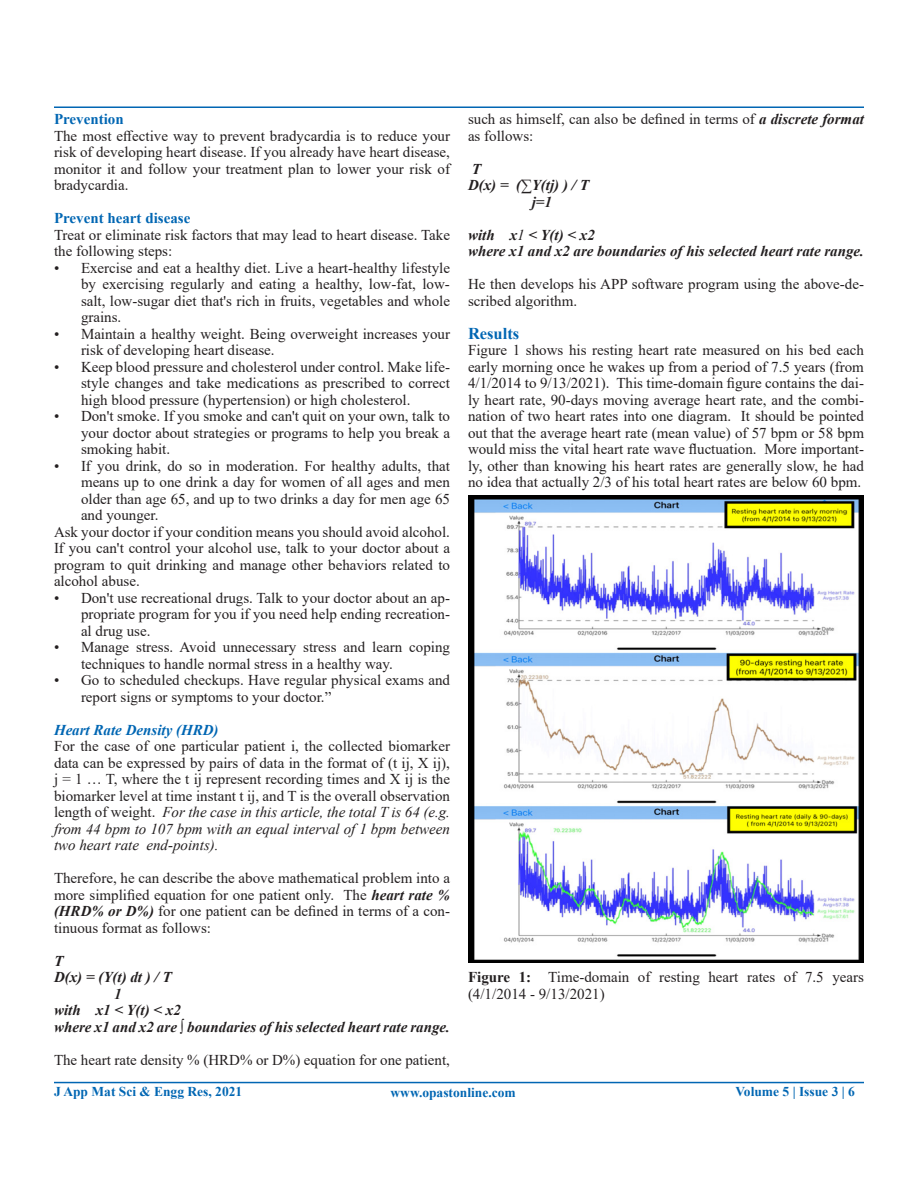
<style>
.page{position:relative;width:918px;height:1188px;background:#fff}
.page>*{position:absolute;margin:0;border:0;box-sizing:border-box;transform-origin:0 0}
.t1{font:700 16.5px "Times New Roman";color:#0166b3}
.t2{font:15px/16.5px "Times New Roman";color:#231f20;text-align:justify}
.t3{font:italic 700 15px "Times New Roman";color:#231f20}
.t4{font:700 15px "Times New Roman";color:#0166b3}
.t5{font:italic 700 15px "Times New Roman";color:#0166b3}
.t6{font:700 13.5px "Times New Roman";color:#0166b3}
.s1{font-style:italic}
.s2{font-weight:700;font-style:italic}
.s3{font-weight:400}
.s4{font-weight:700}
</style>
<div class="page">
<hr style="left:54px;top:106px;width:810px;height:2px;background:#0166b3">
<hr style="left:54px;top:1082px;width:810px;height:1px;background:#0166b3">
<img style="left:468px;top:495px;width:396px;height:468px">
<p class="t4" style="left:54px;top:108px;width:71px">Prevention</p>
<p class="t2" style="left:54px;top:127px;width:398px">The most effective way to prevent bradycardia is to reduce your risk of developing heart disease. If you already have heart disease, monitor it and follow your treatment plan to lower your risk of bradycardia.</p>
<p class="t4" style="left:54px;top:207px;width:138px">Prevent heart disease</p>
<p class="t2" style="left:54px;top:226px;width:398px">Treat or eliminate risk factors that may lead to heart disease. Take the following steps:</p>
<p class="t2" style="left:81px;top:259px;width:371px;text-indent:-27px">• Exercise and eat a healthy diet. Live a heart-healthy lifestyle by exercising regularly and eating a healthy, low-fat, low&shy;salt, low-sugar diet that's rich in fruits, vegetables and whole grains.</p>
<p class="t2" style="left:81px;top:325px;width:371px;text-indent:-27px">• Maintain a healthy weight. Being overweight increases your risk of developing heart disease.</p>
<p class="t2" style="left:81px;top:358px;width:371px;text-indent:-27px">• Keep blood pressure and cholesterol under control. Make life&shy;style changes and take medications as prescribed to correct high blood pressure (hypertension) or high cholesterol.</p>
<p class="t2" style="left:81px;top:407px;width:371px;text-indent:-27px">• Don't smoke. If you smoke and can't quit on your own, talk to your doctor about strategies or programs to help you break a smoking habit.</p>
<p class="t2" style="left:81px;top:457px;width:371px;text-indent:-27px">• If you drink, do so in moderation. For healthy adults, that means up to one drink a day for women of all ages and men older than age 65, and up to two drinks a day for men age 65 and younger.</p>
<p class="t2" style="left:54px;top:523px;width:398px">Ask your doctor if your condition means you should avoid alcohol.<br>If you can't control your alcohol use, talk to your doctor about a program to quit drinking and manage other behaviors related to alcohol abuse.</p>
<p class="t2" style="left:81px;top:589px;width:370px;text-indent:-27px">• Don't use recreational drugs. Talk to your doctor about an ap&shy;propriate program for you if you need help ending recreation&shy;al drug use.</p>
<p class="t2" style="left:81px;top:638px;width:371px;text-indent:-27px">• Manage stress. Avoid unnecessary stress and learn coping techniques to handle normal stress in a healthy way.</p>
<p class="t2" style="left:81px;top:671px;width:371px;text-indent:-27px">• Go to scheduled checkups. Have regular physical exams and report signs or symptoms to your doctor.”</p>
<p class="t5" style="left:54px;top:719px;width:166px">Heart Rate Density (HRD)</p>
<p class="t2" style="left:54px;top:737px;width:398px">For the case of one particular patient i, the collected biomarker data can be expressed by pairs of data in the format of (t ij, X ij), j = 1 … T, where the t ij represent recording times and X ij is the biomarker level at time instant t ij, and T is the overall observation length of weight. <span class="s1">For the case in this article, the total T is 64 (e.g. from 44 bpm to 107 bpm with an equal interval of 1 bpm between two heart rate end-points).</span></p>
<p class="t2" style="left:54px;top:869px;width:398px">Therefore, he can describe the above mathematical problem into a more simplified equation for one patient only. The <span class="s2">heart rate % (HRD% or D%)</span> for one patient can be defined in terms of a con&shy;tinuous format as follows:</p>
<p class="t3" style="left:54px;top:950px;width:11px">T</p>
<p class="t3" style="left:54px;top:967px;width:119px">D(x) = (Y(t) dt ) / T</p>
<p class="t3" style="left:114px;top:983px;width:9px">1</p>
<p class="t3" style="left:54px;top:1000px;width:128px">with x1 &lt; Y(t) &lt; x2</p>
<p class="t3" style="left:54px;top:1016px;width:397px">where x1 and x2 are ∫ boundaries of his selected heart rate range.</p>
<p class="t2" style="left:54px;top:1051px;width:398px">The heart rate density % (HRD% or D%) equation for one patient,</p>
<p class="t2" style="left:468px;top:110px;width:398px">such as himself, can also be defined in terms of <span class="s2">a discrete format </span>as follows:</p>
<p class="t3" style="left:472px;top:158px;width:11px">T</p>
<p class="t3" style="left:468px;top:175px;width:122px">D(x) = (∑Y(tj) ) / T</p>
<p class="t3" style="left:532px;top:191px;width:22px">j=1</p>
<p class="t3" style="left:468px;top:224px;width:128px">with x<span class="s3">1</span> &lt; Y(t) &lt; x2</p>
<p class="t3" style="left:468px;top:241px;width:397px">where x1 and x2 are boundaries of his selected heart rate range.</p>
<p class="t2" style="left:468px;top:275px;width:397px">He then develops his APP software program using the above-de&shy;scribed algorithm.</p>
<p class="t1" style="left:468px;top:321px;width:53px">Results</p>
<p class="t2" style="left:468px;top:341px;width:398px">Figure 1 shows his resting heart rate measured on his bed each early morning once he wakes up from a period of 7.5 years (from 4/1/2014 to 9/13/2021). This time-domain figure contains the dai&shy;ly heart rate, 90-days moving average heart rate, and the combi&shy;nation of two heart rates into one diagram. It should be pointed out that the average heart rate (mean value) of 57 bpm or 58 bpm would miss the vital heart rate wave fluctuation. More important&shy;ly, other than knowing his heart rates are generally slow, he had no idea that actually 2/3 of his total heart rates are below 60 bpm.</p>
<p class="t2" style="left:468px;top:968px;width:398px"><span class="s4">Figure 1:</span> Time-domain of resting heart rates of 7.5 years (4/1/2014 - 9/13/2021)</p>
<p class="t6" style="left:54px;top:1082px;width:190px">J App Mat Sci &amp; Engg Res, 2021</p>
<p class="t6" style="left:391px;top:1083px;width:127px">www.opastonline.com</p>
<p class="t6" style="left:735px;top:1082px;width:121px">Volume 5 | Issue 3 | 6</p>
</div>
